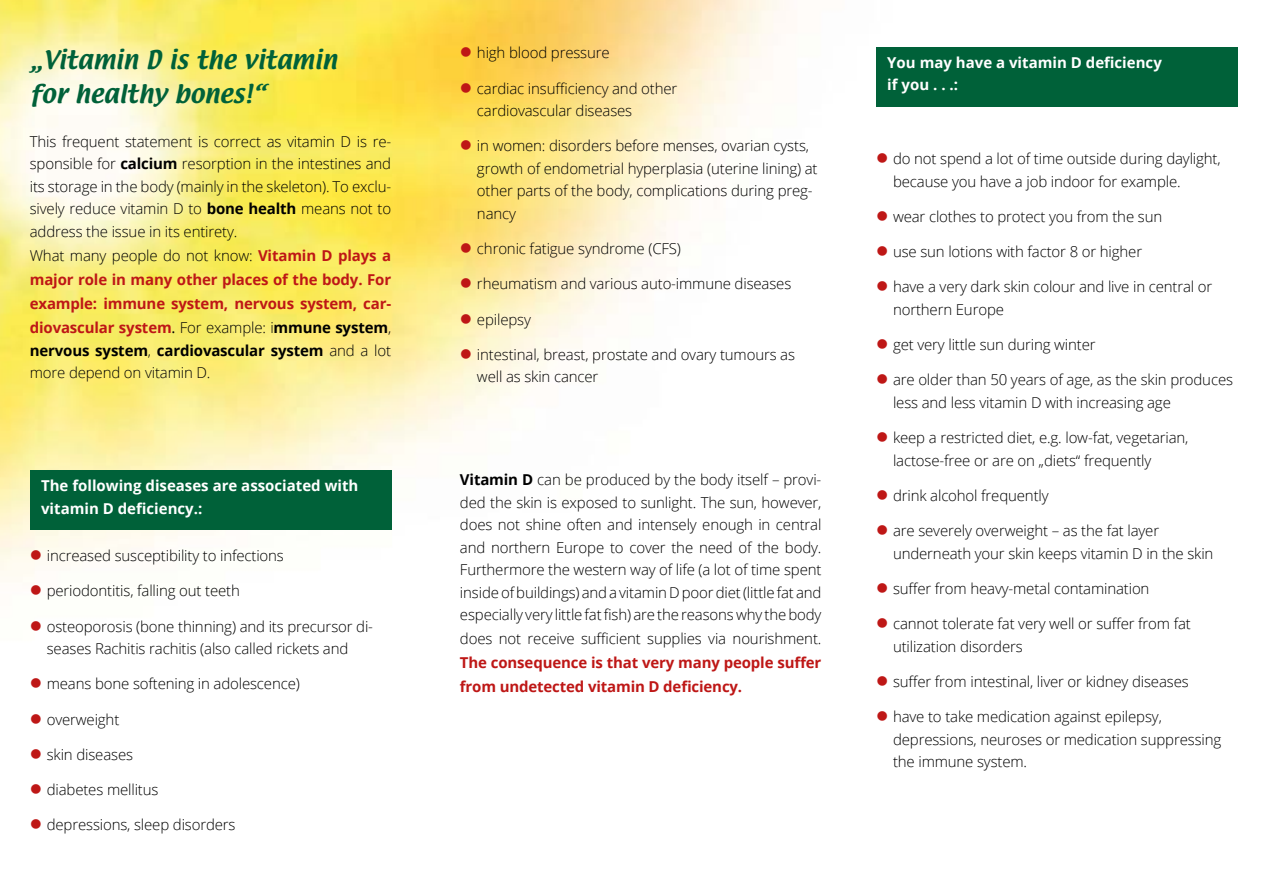
<style>
.page{position:relative;width:1263px;height:893px;background:#fff}
.page>*{position:absolute;margin:0;border:0;box-sizing:border-box;transform-origin:0 0}
.t1{font:22.5px "Textile";letter-spacing:.01em;color:#006139}
.t2{font:300 15px/22.5px "Open Sans";letter-spacing:-.01em;color:#000}
.t3{font:700 15px/24px "Open Sans";letter-spacing:-.01em;color:#be1716;text-align:justify}
.t4{font:700 15px/22.5px "Open Sans";color:#fff}
.t5{font:700 15px/22.5px "Open Sans";letter-spacing:-.01em;color:#000}
.s1{font-weight:700}
.s2{font-weight:300;color:#000}
.s3{font-weight:400;color:#000}
.s4{color:#000}
.s5{font-weight:300}
</style>
<div class="page">
<img style="left:0;top:0;width:1061px;height:582px">
<div style="left:30px;top:470px;width:361px;height:60px;background:#006139"></div>
<div style="left:876px;top:47px;width:361px;height:59px;background:#006139"></div>
<svg style="left:31px;top:550px;width:10px;height:10px"></svg>
<svg style="left:461px;top:47px;width:10px;height:10px"></svg>
<svg style="left:461px;top:83px;width:10px;height:9px"></svg>
<svg style="left:461px;top:140px;width:10px;height:10px"></svg>
<svg style="left:461px;top:243px;width:10px;height:10px"></svg>
<svg style="left:461px;top:278px;width:10px;height:10px"></svg>
<svg style="left:461px;top:314px;width:10px;height:9px"></svg>
<svg style="left:461px;top:349px;width:10px;height:10px"></svg>
<svg style="left:877px;top:153px;width:10px;height:10px"></svg>
<svg style="left:877px;top:211px;width:10px;height:10px"></svg>
<svg style="left:877px;top:246px;width:10px;height:10px"></svg>
<svg style="left:877px;top:281px;width:10px;height:10px"></svg>
<svg style="left:877px;top:339px;width:10px;height:10px"></svg>
<svg style="left:877px;top:374px;width:10px;height:10px"></svg>
<svg style="left:877px;top:432px;width:10px;height:10px"></svg>
<svg style="left:877px;top:490px;width:10px;height:10px"></svg>
<svg style="left:877px;top:525px;width:10px;height:10px"></svg>
<p class="t1" style="left:30px;top:44px;width:309px">„Vitamin D is the vitamin</p>
<p class="t1" style="left:30px;top:78px;width:237px">for healthy bones!“</p>
<p class="t2" style="left:30px;top:130px;width:363px;text-align:justify">This frequent statement is correct as vitamin D is re&shy;sponsible for <span class="s1">calcium</span> resorption in the intestines and its storage in the body (mainly in the skeleton). To exclu&shy;sively reduce vitamin D to <span class="s1">bone health</span> means not to address the issue in its entirety.</p>
<p class="t3" style="left:30px;top:243px;width:363px"><span class="s2">What many people do not know:</span> Vitamin D plays a major role in many other places of the body. For example: immune system, nervous system, car&shy;diovascular system<span class="s3">.</span> <span class="s2">For example: i</span><span class="s4">mmune system</span><span class="s2">,</span></p>
<p class="t5" style="left:30px;top:338px;width:363px">nervous system<span class="s5">,</span> cardiovascular system <span class="s5">and a lot more depend on vitamin D.</span></p>
<p class="t4" style="left:41px;top:474px;width:319px">The following diseases are associated with vitamin D deficiency.:</p>
<p class="t2" style="left:47px;top:544px;width:239px">increased susceptibility to infections</p>
<p class="t2" style="left:47px;top:579px;width:195px">periodontitis, falling out teeth</p>
<p class="t2" style="left:47px;top:614px;width:328px">osteoporosis (bone thinning) and its precursor di&shy;seases Rachitis rachitis (also called rickets and</p>
<p class="t2" style="left:47px;top:672px;width:255px">means bone softening in adolescence)</p>
<p class="t2" style="left:47px;top:707px;width:74px">overweight</p>
<p class="t2" style="left:47px;top:743px;width:88px">skin diseases</p>
<p class="t2" style="left:47px;top:778px;width:113px">diabetes mellitus</p>
<p class="t2" style="left:47px;top:813px;width:190px">depressions, sleep disorders</p>
<p class="t2" style="left:477px;top:41px;width:134px">high blood pressure</p>
<p class="t2" style="left:477px;top:76px;width:202px">cardiac insufficiency and other cardiovascular diseases</p>
<p class="t2" style="left:477px;top:134px;width:342px">in women: disorders before menses, ovarian cysts, growth of endometrial hyperplasia (uterine lining) at other parts of the body, complications during preg&shy;nancy</p>
<p class="t2" style="left:477px;top:237px;width:206px">chronic fatigue syndrome (CFS)</p>
<p class="t2" style="left:477px;top:272px;width:316px">rheumatism and various auto-immune diseases</p>
<p class="t2" style="left:477px;top:307px;width:55px">epilepsy</p>
<p class="t2" style="left:477px;top:343px;width:320px">intestinal, breast, prostate and ovary tumours as well as skin cancer</p>
<p class="t2" style="left:460px;top:468px;width:363px;text-align:justify"><span class="s1">Vitamin D</span> can be produced by the body itself – provi&shy;ded the skin is exposed to sunlight. The sun, however, does not shine often and intensely enough in central and northern Europe to cover the need of the body.<br>Furthermore the western way of life (a lot of time spent inside of buildings) and a vitamin D poor diet (little fat and especially very little fat fish) are the reasons why the body</p>
<p class="t3" style="left:460px;top:626px;width:363px"><span class="s2">does not receive sufficient supplies via nourishment.<br></span>The consequence is that very many people suffer from undetected vitamin D deficiency.</p>
<p class="t4" style="left:887px;top:51px;width:276px">You may have a vitamin D deficiency</p>
<p class="t4" style="left:887px;top:73px;width:72px">if you . . .:</p>
<p class="t2" style="left:893px;top:147px;width:329px">do not spend a lot of time outside during daylight, because you have a job indoor for example.</p>
<p class="t2" style="left:893px;top:205px;width:271px">wear clothes to protect you from the sun</p>
<p class="t2" style="left:893px;top:240px;width:251px">use sun lotions with factor 8 or higher</p>
<p class="t2" style="left:893px;top:275px;width:321px">have a very dark skin colour and live in central or northern Europe</p>
<p class="t2" style="left:893px;top:333px;width:204px">get very little sun during winter</p>
<p class="t2" style="left:893px;top:368px;width:342px">are older than 50 years of age, as the skin produces less and less vitamin D with increasing age</p>
<p class="t2" style="left:893px;top:426px;width:297px">keep a restricted diet, e.g. low-fat, vegetarian, lactose-free or are on „diets“ frequently</p>
<p class="t2" style="left:893px;top:484px;width:157px">drink alcohol frequently</p>
<p class="t2" style="left:893px;top:519px;width:322px">are severely overweight – as the fat layer underneath your skin keeps vitamin D in the skin</p>
<p class="t2" style="left:893px;top:577px;width:258px">suffer from heavy-metal contamination</p>
<p class="t2" style="left:893px;top:612px;width:299px">cannot tolerate fat very well or suffer from fat utilization disorders</p>
<p class="t2" style="left:893px;top:670px;width:297px">suffer from intestinal, liver or kidney diseases</p>
<p class="t2" style="left:893px;top:705px;width:330px">have to take medication against epilepsy, depressions, neuroses or medication suppressing the immune system.</p>
</div>
